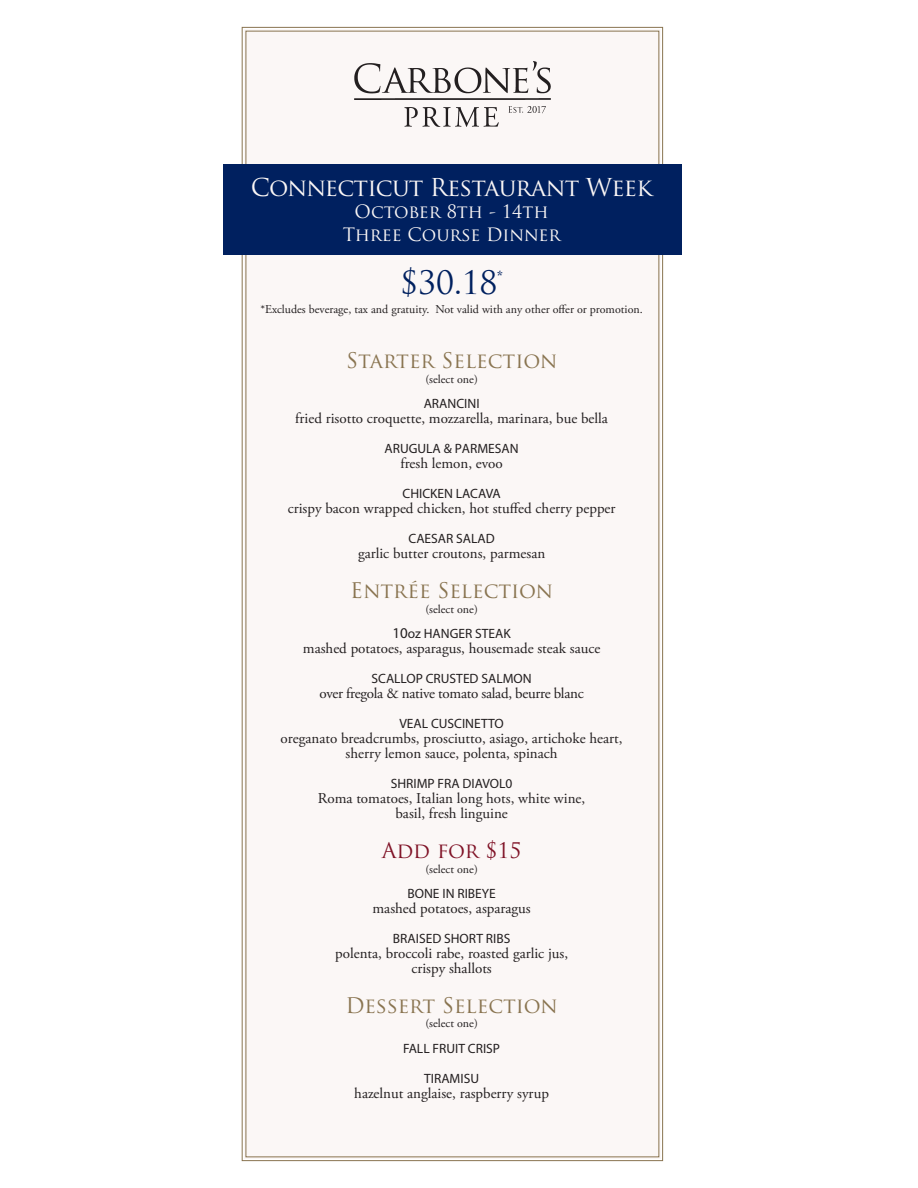
<style>
.page{position:relative;width:918px;height:1188px;background:#fff}
.page>*{position:absolute;margin:0;border:0;box-sizing:border-box;transform-origin:0 0}
.t1{font:31.5px "Trajan Pro";color:#00205f}
.t2{font:24px "Trajan Pro";letter-spacing:-.03em;color:#fbf7f6}
.t3{font:21px "Trajan Pro";color:#897450}
.t4{font:21px "Trajan Pro";color:#7f1226}
.t5{font:18px "Trajan Pro";letter-spacing:-.005em;color:#fbf7f6}
.t6{font:15px "Adobe Garamond Pro";color:#231f20}
.t7{font:15px "Adobe Garamond Pro";letter-spacing:-.02em;color:#231f20}
.t8{font:13.5px "Myriad Pro";color:#231f20}
.t9{font:12px "Adobe Garamond Pro";color:#231f20}
.s1{font-size:15px}
</style>
<div class="page">
<div style="left:241px;top:27px;width:422px;height:1134px;background:#fbf7f6"></div>
<div style="left:223px;top:164px;width:459px;height:90px;background:#00205f"></div>
<img style="left:349px;top:58px;width:207px;height:73px">
<p class="t2" style="left:251px;top:172px;width:403px">Connecticut Restaurant Week</p>
<p class="t5" style="left:355px;top:200px;width:196px">October 8th - 14th</p>
<p class="t5" style="left:343px;top:223px;width:219px">Three Course Dinner</p>
<p class="t1" style="left:400px;top:262px;width:104px">$30.18<sup>*</sup></p>
<p class="t9" style="left:260px;top:302px;width:384px">*Excludes beverage, tax and gratuity. Not valid with any other offer or promotion.</p>
<p class="t3" style="left:346px;top:347px;width:213px">Starter Selection</p>
<p class="t9" style="left:425px;top:372px;width:54px">(select one)</p>
<p class="t8" style="left:424px;top:395px;width:57px">ARANCINI</p>
<p class="t6" style="left:295px;top:409px;width:314px">fried risotto croquette, mozzarella, marinara, bue bella</p>
<p class="t8" style="left:385px;top:440px;width:136px">ARUGULA &amp; PARMESAN</p>
<p class="t6" style="left:400px;top:454px;width:104px">fresh lemon, evoo</p>
<p class="t8" style="left:403px;top:485px;width:100px">CHICKEN LACAVA</p>
<p class="t6" style="left:288px;top:499px;width:329px">crispy bacon wrapped chicken, hot stuffed cherry pepper</p>
<p class="t8" style="left:408px;top:530px;width:88px">CAESAR SALAD</p>
<p class="t6" style="left:358px;top:544px;width:189px">garlic butter croutons, parmesan</p>
<p class="t3" style="left:350px;top:577px;width:204px">Entrée Selection</p>
<p class="t9" style="left:425px;top:602px;width:54px">(select one)</p>
<p class="t8" style="left:392px;top:625px;width:120px"><span class="s1">10</span>oz HANGER STEAK</p>
<p class="t6" style="left:303px;top:639px;width:299px">mashed potatoes, asparagus, housemade steak sauce</p>
<p class="t8" style="left:371px;top:670px;width:162px">SCALLOP CRUSTED SALMON</p>
<p class="t7" style="left:320px;top:684px;width:266px">over fregola &amp; native tomato salad, beurre blanc</p>
<p class="t8" style="left:399px;top:715px;width:106px">VEAL CUSCINETTO</p>
<p class="t6" style="left:281px;top:729px;width:343px">oreganato breadcrumbs, prosciutto, asiago, artichoke heart,</p>
<p class="t6" style="left:346px;top:744px;width:213px">sherry lemon sauce, polenta, spinach</p>
<p class="t8" style="left:391px;top:775px;width:123px">SHRIMP FRA DIAVOL0</p>
<p class="t6" style="left:318px;top:789px;width:269px">Roma tomatoes, Italian long hots, white wine,</p>
<p class="t6" style="left:395px;top:804px;width:114px">basil, fresh linguine</p>
<p class="t4" style="left:382px;top:837px;width:141px">Add for $15</p>
<p class="t9" style="left:425px;top:862px;width:54px">(select one)</p>
<p class="t8" style="left:407px;top:885px;width:90px">BONE IN RIBEYE</p>
<p class="t6" style="left:372px;top:900px;width:160px">mashed potatoes, asparagus</p>
<p class="t8" style="left:393px;top:930px;width:119px">BRAISED SHORT RIBS</p>
<p class="t6" style="left:335px;top:945px;width:234px">polenta, broccoli rabe, roasted garlic jus,</p>
<p class="t6" style="left:411px;top:960px;width:82px">crispy shallots</p>
<p class="t3" style="left:346px;top:992px;width:214px">Dessert Selection</p>
<p class="t9" style="left:425px;top:1016px;width:54px">(select one)</p>
<p class="t8" style="left:403px;top:1040px;width:98px">FALL FRUIT CRISP</p>
<p class="t8" style="left:424px;top:1070px;width:56px">TIRAMISU</p>
<p class="t6" style="left:354px;top:1084px;width:196px">hazelnut anglaise, raspberry syrup</p>
</div>
